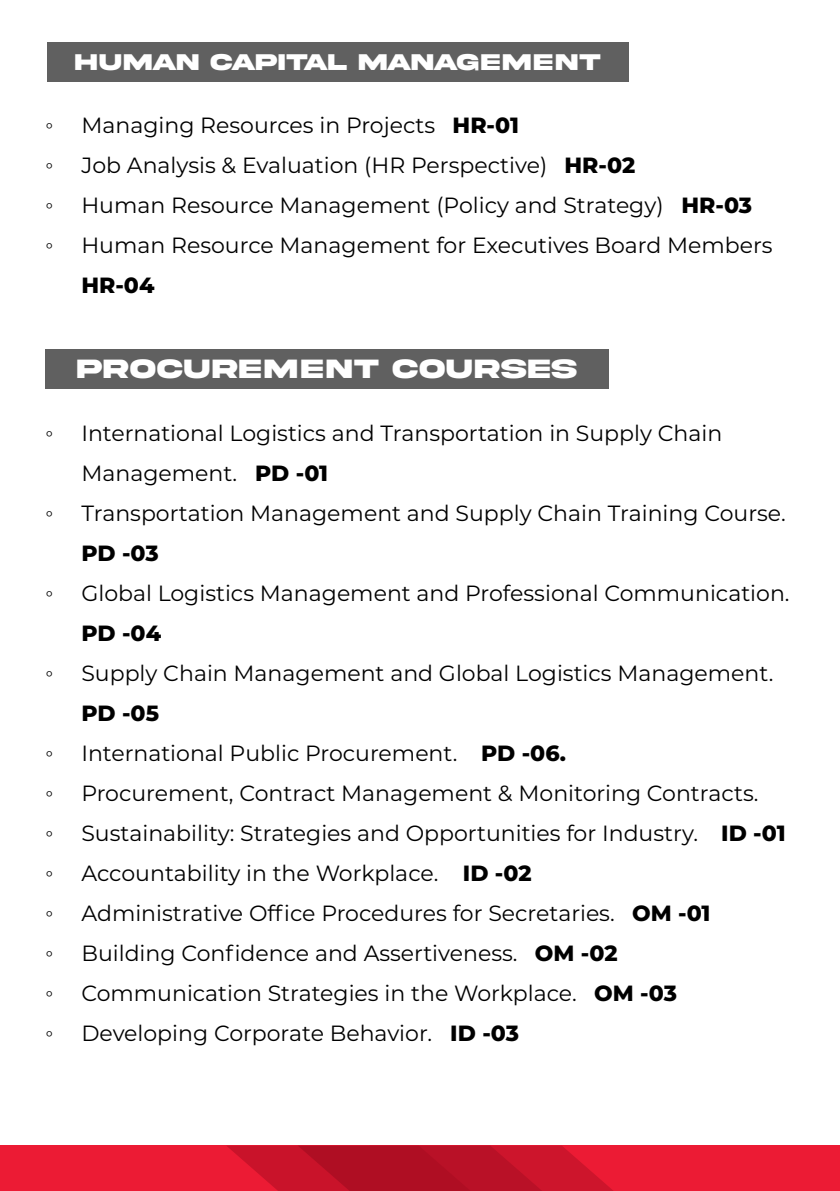
<style>
.page{position:relative;width:840px;height:1191px;background:#fff}
.page>*{position:absolute;margin:0;border:0;box-sizing:border-box;transform-origin:0 0}
.t1{font:700 28px "Akira Expanded Super";letter-spacing:.05em;color:#fff}
.t2{font:700 24px "Akira Expanded Super";color:#fff}
.t3{font:22px/40px "Montserrat";color:#000}
.t4{font:800 22px "Montserrat";letter-spacing:-.005em;color:#000}
.t5{font:22px "Times New Roman";color:#000}
.s1{font-weight:800}
</style>
<div class="page">
<div style="left:0;top:1145px;width:839px;height:46px;background:#ec1b34"></div>
<svg style="left:227px;top:1145px;width:386px;height:46px;background:#c31229"></svg>
<div style="left:47px;top:42px;width:581px;height:40px;background:#606060"></div>
<div style="left:45px;top:349px;width:563px;height:40px;background:#606060"></div>
<p class="t2" style="left:75px;top:51px;width:526px">HUMAN CAPITAL MANAGEMENT</p>
<p class="t5" style="left:45px;top:111px;width:9px">◦</p>
<p class="t3" style="left:81px;top:105px;width:439px">Managing Resources in Projects <span class="s1">HR-01</span></p>
<p class="t5" style="left:45px;top:151px;width:9px">◦</p>
<p class="t3" style="left:81px;top:145px;width:555px">Job Analysis &amp; Evaluation (HR Perspective) <span class="s1">HR-02</span></p>
<p class="t5" style="left:45px;top:191px;width:9px">◦</p>
<p class="t3" style="left:81px;top:185px;width:672px">Human Resource Management (Policy and Strategy) <span class="s1">HR-03</span></p>
<p class="t5" style="left:45px;top:231px;width:9px">◦</p>
<p class="t3" style="left:81px;top:225px;width:692px">Human Resource Management for Executives Board Members</p>
<p class="t4" style="left:81px;top:269px;width:74px">HR-04</p>
<p class="t1" style="left:77px;top:356px;width:501px">PROCUREMENT COURSES</p>
<p class="t5" style="left:45px;top:419px;width:9px">◦</p>
<p class="t3" style="left:81px;top:412px;width:642px">International Logistics and Transportation in Supply Chain<br>Management. <span class="s1">PD -01</span></p>
<p class="t5" style="left:45px;top:499px;width:9px">◦</p>
<p class="t3" style="left:81px;top:492px;width:705px">Transportation Management and Supply Chain Training Course.</p>
<p class="t4" style="left:81px;top:537px;width:79px">PD -03</p>
<p class="t5" style="left:45px;top:579px;width:9px">◦</p>
<p class="t3" style="left:81px;top:572px;width:709px">Global Logistics Management and Professional Communication.</p>
<p class="t4" style="left:81px;top:617px;width:81px">PD -04</p>
<p class="t5" style="left:45px;top:659px;width:9px">◦</p>
<p class="t3" style="left:81px;top:652px;width:693px">Supply Chain Management and Global Logistics Management.</p>
<p class="t4" style="left:81px;top:697px;width:79px">PD -05</p>
<p class="t5" style="left:45px;top:739px;width:9px">◦</p>
<p class="t3" style="left:81px;top:732px;width:486px">International Public Procurement. <span class="s1">PD -06.</span></p>
<p class="t5" style="left:45px;top:779px;width:9px">◦</p>
<p class="t3" style="left:81px;top:772px;width:678px">Procurement, Contract Management &amp; Monitoring Contracts.</p>
<p class="t5" style="left:45px;top:819px;width:9px">◦</p>
<p class="t3" style="left:81px;top:812px;width:705px">Sustainability: Strategies and Opportunities for Industry. <span class="s1">ID -01</span></p>
<p class="t5" style="left:45px;top:859px;width:9px">◦</p>
<p class="t3" style="left:81px;top:852px;width:451px">Accountability in the Workplace. <span class="s1">ID -02</span></p>
<p class="t5" style="left:45px;top:899px;width:9px">◦</p>
<p class="t3" style="left:81px;top:892px;width:630px">Administrative Office Procedures for Secretaries. <span class="s1">OM -01</span></p>
<p class="t5" style="left:45px;top:939px;width:9px">◦</p>
<p class="t3" style="left:81px;top:932px;width:537px">Building Confidence and Assertiveness. <span class="s1">OM -02</span></p>
<p class="t5" style="left:45px;top:979px;width:9px">◦</p>
<p class="t3" style="left:81px;top:972px;width:596px">Communication Strategies in the Workplace. <span class="s1">OM -03</span></p>
<p class="t5" style="left:45px;top:1019px;width:9px">◦</p>
<p class="t3" style="left:81px;top:1012px;width:439px">Developing Corporate Behavior. <span class="s1">ID -03</span></p>
</div>
